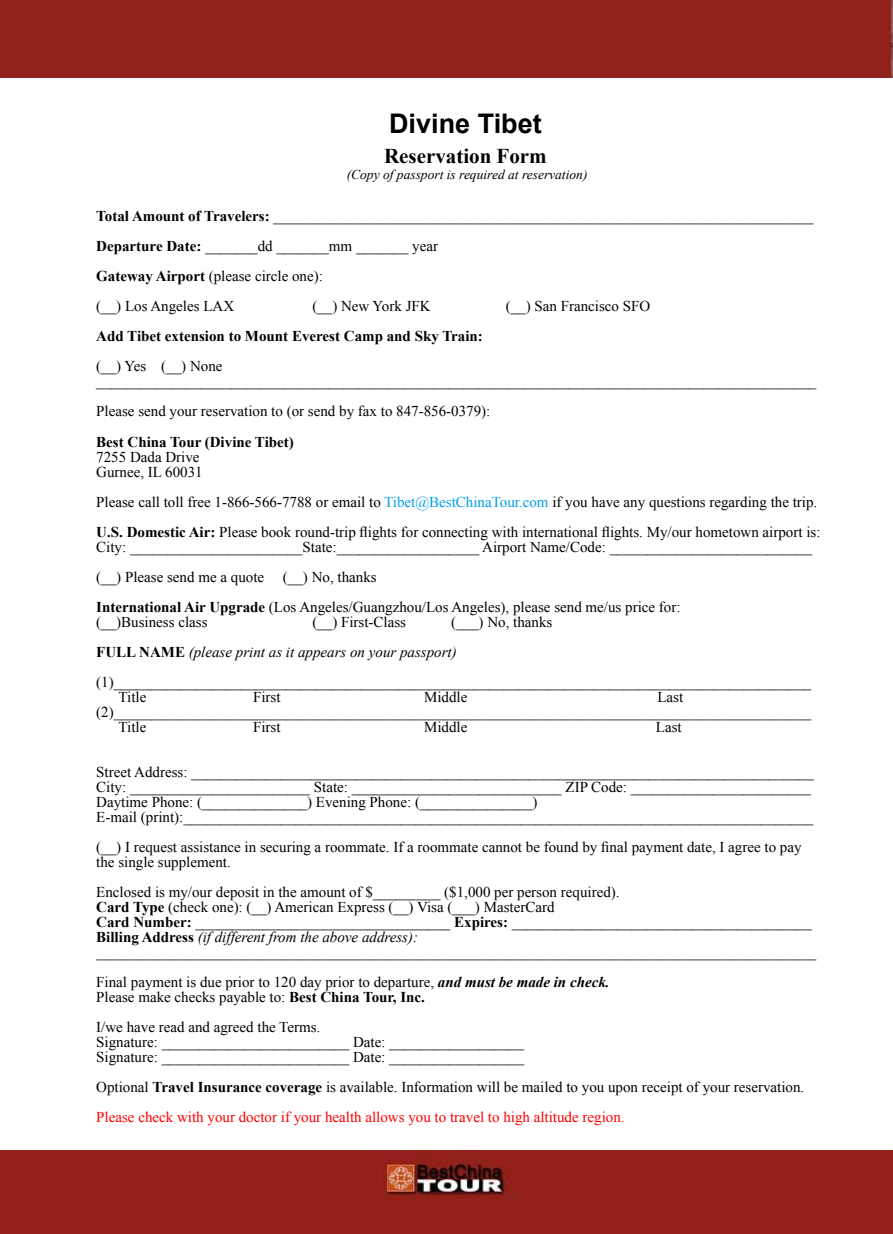
<style>
.page{position:relative;width:893px;height:1234px;background:#fff}
.page>*{position:absolute;margin:0;border:0;box-sizing:border-box;transform-origin:0 0}
.t1{font:700 27px "Arial";color:#000}
.t2{font:700 21px "Times New Roman";color:#000}
.t3{font:15px/15px "Times New Roman";color:#000}
.t4{font:700 15px "Times New Roman";color:#000}
.t5{font:italic 13.5px "Times New Roman";color:#000}
.s1{font-weight:700}
.s2{color:#00a0e9}
.s3{font-style:italic}
.s4{font-weight:700;font-style:italic}
.s5{color:#f00}
</style>
<div class="page">
<div style="left:0;top:1150px;width:893px;height:83px;background:#932019"></div>
<div style="left:0;top:0;width:893px;height:78px;background:#91211a"></div>
<h1 class="t1" style="left:389px;top:106px;width:154px">Divine Tibet</h1>
<h2 class="t2" style="left:384px;top:142px;width:164px">Reservation Form</h2>
<p class="t5" style="left:347px;top:165px;width:242px">(Copy of passport is required at reservation)</p>
<p class="t3" style="left:96px;top:201px;width:719px;line-height:30px"><span class="s1">Total Amount of Travelers:</span> ________________________________________________________________________ <span class="s1">Departure Date:</span> _______dd _______mm _______ year<br><span class="s1">Gateway Airport</span> (please circle one):<br>(__) Los Angeles LAX</p>
<p class="t3" style="left:312px;top:298px;width:120px">(__) New York JFK</p>
<p class="t3" style="left:506px;top:298px;width:146px">(__) San Francisco SFO</p>
<p class="t4" style="left:96px;top:326px;width:388px">Add Tibet extension to Mount Everest Camp and Sky Train:</p>
<p class="t3" style="left:96px;top:358px;width:722px">(__) Yes (__) None ________________________________________________________________________________________________</p>
<p class="t3" style="left:96px;top:403px;width:396px">Please send your reservation to (or send by fax to 847-856-0379):</p>
<p class="t4" style="left:96px;top:431px;width:199px">Best China Tour (Divine Tibet)</p>
<p class="t3" style="left:96px;top:448px;width:108px">7255 Dada Drive<br>Gurnee, IL 60031</p>
<p class="t3" style="left:96px;top:486px;width:726px;line-height:30px">Please call toll free 1-866-566-7788 or email to <span class="s2">Tibet@BestChinaTour.com</span> if you have any questions regarding the trip.<br><span class="s1">U.S. Domestic Air:</span> Please book round-trip flights for connecting with international flights. My/our hometown airport is:</p>
<p class="t3" style="left:96px;top:531px;width:717px;line-height:30px">City: _______________________State:___________________ Airport Name/Code: ___________________________ (__) Please send me a quote</p>
<p class="t3" style="left:96px;top:561px;width:586px;line-height:30px;text-indent:187px">(__) No, thanks<br><span class="s1">International Air Upgrade</span> (Los Angeles/Guangzhou/Los Angeles), please send me/us price for:</p>
<p class="t3" style="left:96px;top:613px;width:113px">(__)Business class</p>
<p class="t3" style="left:312px;top:613px;width:95px">(__) First-Class</p>
<p class="t3" style="left:96px;top:606px;width:716px;line-height:30px;text-indent:355px">(___) No, thanks<br><span class="s1">FULL NAME</span> <span class="s3">(please print as it appears on your passport) </span>(1)_____________________________________________________________________________________________</p>
<p class="t3" style="left:119px;top:688px;width:29px">Title</p>
<p class="t3" style="left:253px;top:688px;width:29px">First</p>
<p class="t3" style="left:424px;top:688px;width:45px">Middle</p>
<p class="t3" style="left:657px;top:688px;width:27px">Last</p>
<p class="t3" style="left:96px;top:703px;width:716px">(2)_____________________________________________________________________________________________</p>
<p class="t3" style="left:119px;top:718px;width:29px">Title</p>
<p class="t3" style="left:253px;top:718px;width:29px">First</p>
<p class="t3" style="left:424px;top:718px;width:45px">Middle</p>
<p class="t3" style="left:656px;top:718px;width:27px">Last</p>
<p class="t3" style="left:96px;top:763px;width:719px">Street Address: ___________________________________________________________________________________ City: ________________________ State: ____________________________ ZIP Code: ________________________ Daytime Phone: (______________) Evening Phone: (_______________)<br>E-mail (print):____________________________________________________________________________________</p>
<p class="t3" style="left:96px;top:838px;width:707px">(__) I request assistance in securing a roommate. If a roommate cannot be found by final payment date, I agree to pay the single supplement.</p>
<p class="t3" style="left:96px;top:883px;width:721px">Enclosed is my/our deposit in the amount of $_________ ($1,000 per person required).<br><span class="s1">Card Type</span> (check one): (__) American Express (__) Visa (___) MasterCard<br><span class="s1">Card Number:</span> __________________________________ <span class="s1">Expires:</span> ________________________________________ <span class="s1">Billing Address</span> <span class="s3">(if different from the above address): </span>________________________________________________________________________________________________</p>
<p class="t3" style="left:96px;top:973px;width:515px">Final payment is due prior to 120 day prior to departure, <span class="s4">and must be made in check.<br></span>Please make checks payable to: <span class="s1">Best China Tour, Inc.</span></p>
<p class="t3" style="left:96px;top:1018px;width:429px">I/we have read and agreed the Terms.<br>Signature: _________________________ Date: __________________<br>Signature: _________________________ Date: __________________</p>
<p class="t3" style="left:96px;top:1071px;width:709px;line-height:30px">Optional <span class="s1">Travel Insurance coverage</span> is available. Information will be mailed to you upon receipt of your reservation.<br><span class="s5">Please check with your doctor if your health allows you to travel to high altitude region.</span></p>
</div>
